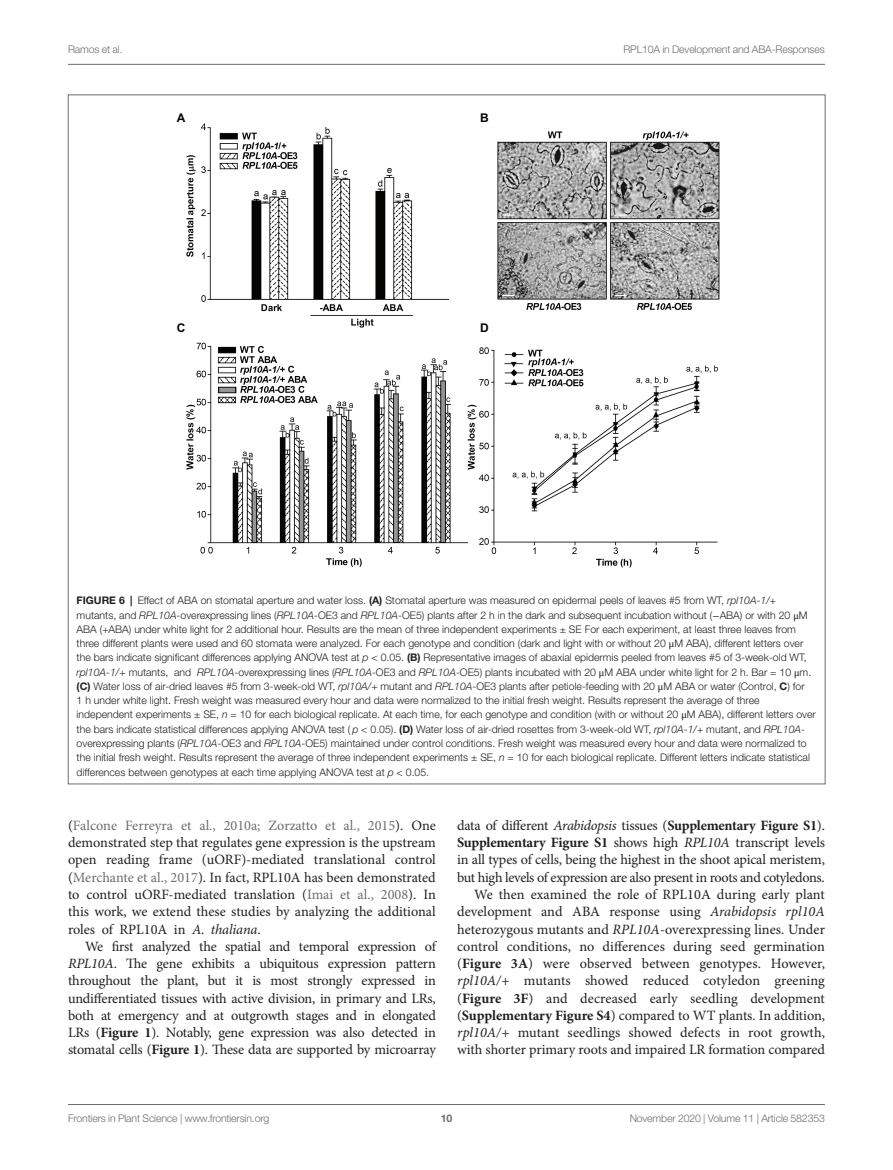
<style>
.page{position:relative;width:893px;height:1170px;background:#fff}
.page>*{position:absolute;margin:0;border:0;box-sizing:border-box;transform-origin:0 0}
.TEXT{font:14.25px/17.2px "Minion Pro";letter-spacing:-.015em;color:#231f20;text-align:justify}
.TEXT_FLUSH{font:14.25px/17.2px "Minion Pro";color:#231f20;text-align:justify}
.t1{font:700 12px "Arial";color:#040503}
.FIG_LEG{font:300 10.5px/14.2px "Helvetica Neue LT Std";color:#231f20}
.t2{font:300 10.5px "Helvetica Neue LT Std";letter-spacing:-.015em;color:#6c6d70}
.t3{font:700 10.5px "Helvetica Neue LT Std";color:#6c6d70}
.s1{font-weight:700}
.s2{font-style:italic}
.s3{font-family:"STIX General";font-weight:400}
.s4{color:#6c6d70}
</style>
<div class="page">
<hr style="left:68px;top:64px;width:757px;height:1px;background:#6c6d70">
<hr style="left:68px;top:1104px;width:757px;height:1px;background:#6c6d70">
<img style="left:186px;top:123px;width:534px;height:445px">
<p class="t2" style="left:68px;top:42px;width:56px">Ramos et al.</p>
<p class="t2" style="left:623px;top:42px;width:203px">RPL10A in Development and ABA-Responses</p>
<p class="t1" style="left:177px;top:109px;width:10px">A</p>
<p class="t1" style="left:480px;top:109px;width:10px">B</p>
<p class="t1" style="left:177px;top:319px;width:10px">C</p>
<p class="t1" style="left:480px;top:319px;width:10px">D</p>
<p class="FIG_LEG" style="left:77px;top:593px;width:741px"><span class="s1">FIGURE 6 |</span> Effect of ABA on stomatal aperture and water loss. <span class="s1">(A)</span> Stomatal aperture was measured on epidermal peels of leaves #5 from WT, <span class="s2">rpl10A-1/+ </span>mutants, and <span class="s2">RPL10A</span>-overexpressing lines (<span class="s2">RPL10A</span>-OE3 and <span class="s2">RPL10A</span>-OE5) plants after 2 h in the dark and subsequent incubation without (<span class="s3">−</span>ABA) or with 20 <span class="s3">μ</span>M ABA (+ABA) under white light for 2 additional hour. Results are the mean of three independent experiments ± SE For each experiment, at least three leaves from three different plants were used and 60 stomata were analyzed. For each genotype and condition (dark and light with or without 20 <span class="s3">μ</span>M ABA), different letters over the bars indicate significant differences applying ANOVA test at <span class="s2">p</span> &lt; 0.05. <span class="s1">(B)</span> Representative images of abaxial epidermis peeled from leaves #5 of 3-week-old WT, <span class="s2">rpl10A-1/+</span> mutants, and <span class="s2">RPL10A</span>-overexpressing lines (<span class="s2">RPL10A</span>-OE3 and <span class="s2">RPL10A</span>-OE5) plants incubated with 20 <span class="s3">μ</span>M ABA under white light for 2 h. Bar = 10 <span class="s3">μ</span>m. <span class="s1">(C)</span> Water loss of air-dried leaves #5 from 3-week-old WT, <span class="s2">rpl10A/+</span> mutant and <span class="s2">RPL10A</span>-OE3 plants after petiole-feeding with 20 <span class="s3">μ</span>M ABA or water (Control, <span class="s1">C</span>) for<br>1 h under white light. Fresh weight was measured every hour and data were normalized to the initial fresh weight. Results represent the average of three independent experiments ± SE, <span class="s2">n</span> = 10 for each biological replicate. At each time, for each genotype and condition (with or without 20 <span class="s3">μ</span>M ABA), different letters over the bars indicate statistical differences applying ANOVA test ( <span class="s2">p</span> &lt; 0.05). <span class="s1">(D)</span> Water loss of air-dried rosettes from 3-week-old WT, <span class="s2">rpl10A-1/+</span> mutant, and <span class="s2">RPL10A&shy;</span>overexpressing plants (<span class="s2">RPL10A</span>-OE3 and <span class="s2">RPL10A</span>-OE5) maintained under control conditions. Fresh weight was measured every hour and data were normalized to the initial fresh weight. Results represent the average of three independent experiments ± SE, <span class="s2">n</span> = 10 for each biological replicate. Different letters indicate statistical differences between genotypes at each time applying ANOVA test at <span class="s2">p</span> &lt; 0.05.</p>
<p class="TEXT_FLUSH" style="left:68px;top:816px;width:369px">(<span class="s4">Falcone Ferreyra et al., 2010a; Zorzatto et al., 2015</span>). One demonstrated step that regulates gene expression is the upstream open reading frame (uORF)-mediated translational control (<span class="s4">Merchante et al., 2017</span>). In fact, RPL10A has been demonstrated to control uORF-mediated translation (<span class="s4">Imai et al., 2008</span>). In this work, we extend these studies by analyzing the additional roles of RPL10A in <span class="s2">A. thaliana</span>.</p>
<p class="TEXT" style="left:68px;top:937px;width:369px;text-indent:17px">We first analyzed the spatial and temporal expression of <span class="s2">RPL10A</span>. The gene exhibits a ubiquitous expression pattern throughout the plant, but it is most strongly expressed in undifferentiated tissues with active division, in primary and LRs, both at emergency and at outgrowth stages and in elongated LRs (<span class="s1">Figure 1</span>). Notably, gene expression was also detected in stomatal cells (<span class="s1">Figure 1</span>). These data are supported by microarray</p>
<p class="TEXT" style="left:457px;top:816px;width:369px">data of different <span class="s2">Arabidopsis</span> tissues (<span class="s1">Supplementary Figure S1</span>).<br><span class="s1">Supplementary Figure S1</span> shows high <span class="s2">RPL10A</span> transcript levels in all types of cells, being the highest in the shoot apical meristem, but high levels of expression are also present in roots and cotyledons.</p>
<p class="TEXT" style="left:457px;top:885px;width:369px;text-indent:17px">We then examined the role of RPL10A during early plant development and ABA response using <span class="s2">Arabidopsis rpl10A </span>heterozygous mutants and <span class="s2">RPL10A</span>-overexpressing lines. Under control conditions, no differences during seed germination (<span class="s1">Figure 3A</span>) were observed between genotypes. However, <span class="s2">rpl10A/+</span> mutants showed reduced cotyledon greening (<span class="s1">Figure 3F</span>) and decreased early seedling development (<span class="s1">Supplementary Figure S4</span>) compared to WT plants. In addition, <span class="s2">rpl10A/+</span> mutant seedlings showed defects in root growth, with shorter primary roots and impaired LR formation compared</p>
<p class="t2" style="left:68px;top:1111px;width:203px">Frontiers in Plant Science | www.frontiersin.org</p>
<p class="t3" style="left:441px;top:1111px;width:13px">10</p>
<p class="t2" style="left:630px;top:1111px;width:197px">November 2020 | Volume 11 | Article 582353</p>
</div>
